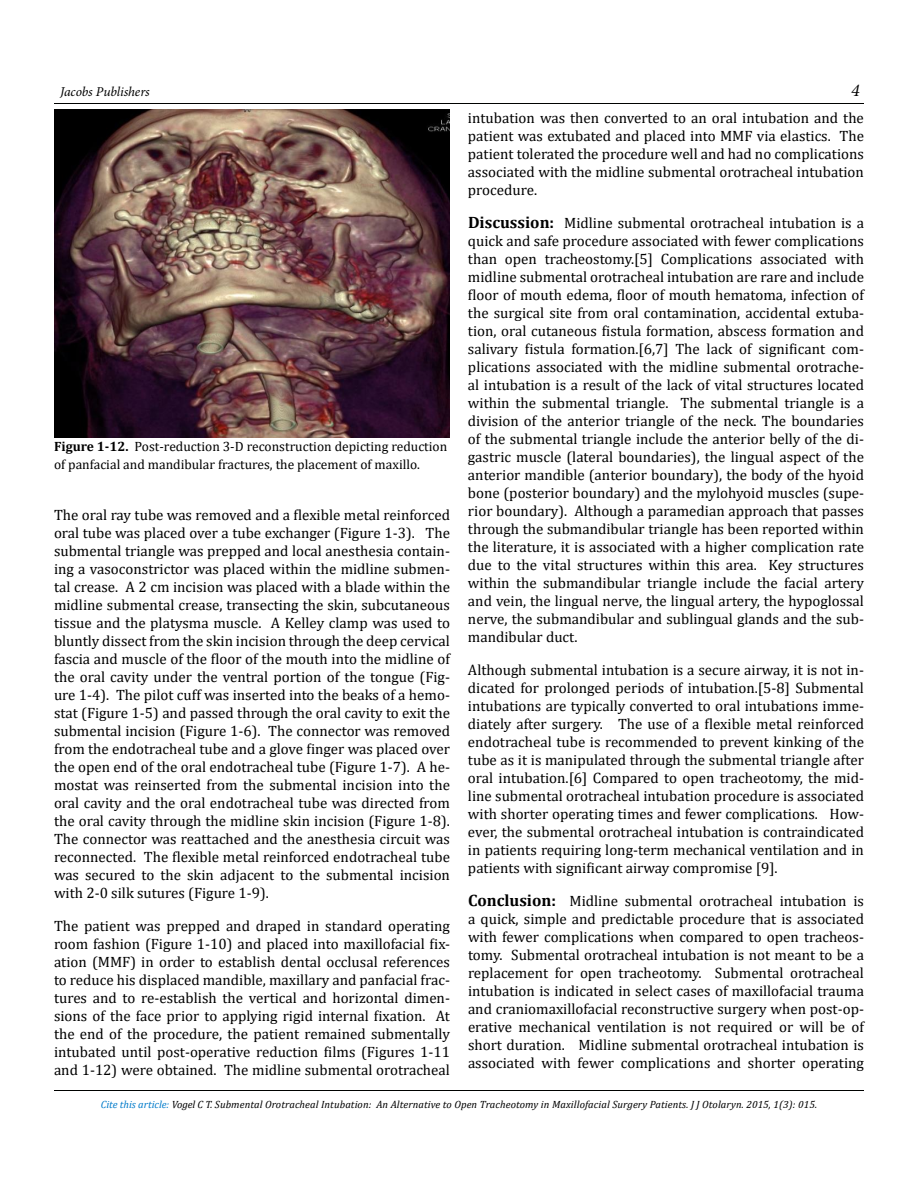
<style>
.page{position:relative;width:918px;height:1188px;background:#fff}
.page>*{position:absolute;margin:0;border:0;box-sizing:border-box;transform-origin:0 0}
.t1{font:italic 18px "Minion Pro";color:#000}
.t2{font:17.85px "Calibri";letter-spacing:-.005em;color:#000;scale:1.19 1}
.t3{font:15px/18px "Cambria";color:#000;text-align:justify}
.t4{font:13.5px/18px "Cambria";color:#000}
.t5{font:italic 13.5px "Minion Pro";letter-spacing:-.005em;color:#000}
.t6{font:italic 10.5px "Cambria";letter-spacing:.01em;color:#000}
.s1{font-weight:700}
.s2{font-weight:700;font-size:16.5px}
.s3{color:#007bca}
</style>
<div class="page">
<hr style="left:54px;top:1091px;width:810px;height:1px;background:#000100">
<hr style="left:54px;top:103px;width:810px;height:1px;background:#000100">
<img style="left:54px;top:110px;width:396px;height:327px">
<p class="t5" style="left:60px;top:82px;width:91px">Jacobs Publishers</p>
<p class="t1" style="left:851px;top:78px;width:10px">4</p>
<p class="t4" style="left:54px;top:438px;width:395px"><span class="s1">Figure 1-12.</span> Post-reduction 3-D reconstruction depicting reduction of panfacial and mandibular fractures, the placement of maxillo.</p>
<p class="t3" style="left:54px;top:506px;width:398px">The oral ray tube was removed and a flexible metal reinforced oral tube was placed over a tube exchanger (Figure 1-3). The submental triangle was prepped and local anesthesia contain&shy;ing a vasoconstrictor was placed within the midline submen&shy;tal crease. A 2 cm incision was placed with a blade within the midline submental crease, transecting the skin, subcutaneous tissue and the platysma muscle. A Kelley clamp was used to bluntly dissect from the skin incision through the deep cervical fascia and muscle of the floor of the mouth into the midline of the oral cavity under the ventral portion of the tongue (Fig&shy;ure 1-4). The pilot cuff was inserted into the beaks of a hemo&shy;stat (Figure 1-5) and passed through the oral cavity to exit the submental incision (Figure 1-6). The connector was removed from the endotracheal tube and a glove finger was placed over the open end of the oral endotracheal tube (Figure 1-7). A he&shy;mostat was reinserted from the submental incision into the oral cavity and the oral endotracheal tube was directed from the oral cavity through the midline skin incision (Figure 1-8).<br>The connector was reattached and the anesthesia circuit was reconnected. The flexible metal reinforced endotracheal tube was secured to the skin adjacent to the submental incision with 2-0 silk sutures (Figure 1-9).</p>
<p class="t3" style="left:54px;top:917px;width:398px">The patient was prepped and draped in standard operating room fashion (Figure 1-10) and placed into maxillofacial fix&shy;ation (MMF) in order to establish dental occlusal references to reduce his displaced mandible, maxillary and panfacial frac&shy;tures and to re-establish the vertical and horizontal dimen&shy;sions of the face prior to applying rigid internal fixation. At the end of the procedure, the patient remained submentally intubated until post-operative reduction films (Figures 1-11 and 1-12) were obtained. The midline submental orotracheal</p>
<p class="t2" style="left:54px;top:456px;width:82px">Figure 1.12</p>
<p class="t3" style="left:468px;top:109px;width:398px">intubation was then converted to an oral intubation and the patient was extubated and placed into MMF via elastics. The patient tolerated the procedure well and had no complications associated with the midline submental orotracheal intubation procedure.</p>
<p class="t3" style="left:468px;top:214px;width:398px"><span class="s2">Discussion:</span> Midline submental orotracheal intubation is a quick and safe procedure associated with fewer complications than open tracheostomy.[5] Complications associated with midline submental orotracheal intubation are rare and include floor of mouth edema, floor of mouth hematoma, infection of the surgical site from oral contamination, accidental extuba&shy;tion, oral cutaneous fistula formation, abscess formation and salivary fistula formation.[6,7] The lack of significant com&shy;plications associated with the midline submental orotrache&shy;al intubation is a result of the lack of vital structures located within the submental triangle. The submental triangle is a division of the anterior triangle of the neck. The boundaries of the submental triangle include the anterior belly of the di&shy;gastric muscle (lateral boundaries), the lingual aspect of the anterior mandible (anterior boundary), the body of the hyoid bone (posterior boundary) and the mylohyoid muscles (supe&shy;rior boundary). Although a paramedian approach that passes through the submandibular triangle has been reported within the literature, it is associated with a higher complication rate due to the vital structures within this area. Key structures within the submandibular triangle include the facial artery and vein, the lingual nerve, the lingual artery, the hypoglossal nerve, the submandibular and sublingual glands and the sub&shy;mandibular duct.</p>
<p class="t3" style="left:468px;top:661px;width:398px">Although submental intubation is a secure airway, it is not in&shy;dicated for prolonged periods of intubation.[5-8] Submental intubations are typically converted to oral intubations imme&shy;diately after surgery. The use of a flexible metal reinforced endotracheal tube is recommended to prevent kinking of the tube as it is manipulated through the submental triangle after oral intubation.[6] Compared to open tracheotomy, the mid&shy;line submental orotracheal intubation procedure is associated with shorter operating times and fewer complications. How&shy;ever, the submental orotracheal intubation is contraindicated in patients requiring long-term mechanical ventilation and in patients with significant airway compromise [9].</p>
<p class="t3" style="left:468px;top:892px;width:398px"><span class="s2">Conclusion:</span> Midline submental orotracheal intubation is a quick, simple and predictable procedure that is associated with fewer complications when compared to open tracheos&shy;tomy. Submental orotracheal intubation is not meant to be a replacement for open tracheotomy. Submental orotracheal intubation is indicated in select cases of maxillofacial trauma and craniomaxillofacial reconstructive surgery when post-op&shy;erative mechanical ventilation is not required or will be of short duration. Midline submental orotracheal intubation is associated with fewer complications and shorter operating</p>
<p class="t6" style="left:101px;top:1097px;width:718px"><span class="s3">Cite this article:</span> Vogel C T. Submental Orotracheal Intubation: An Alternative to Open Tracheotomy in Maxillofacial Surgery Patients. J J Otolaryn. 2015, 1(3): 015.</p>
</div>
